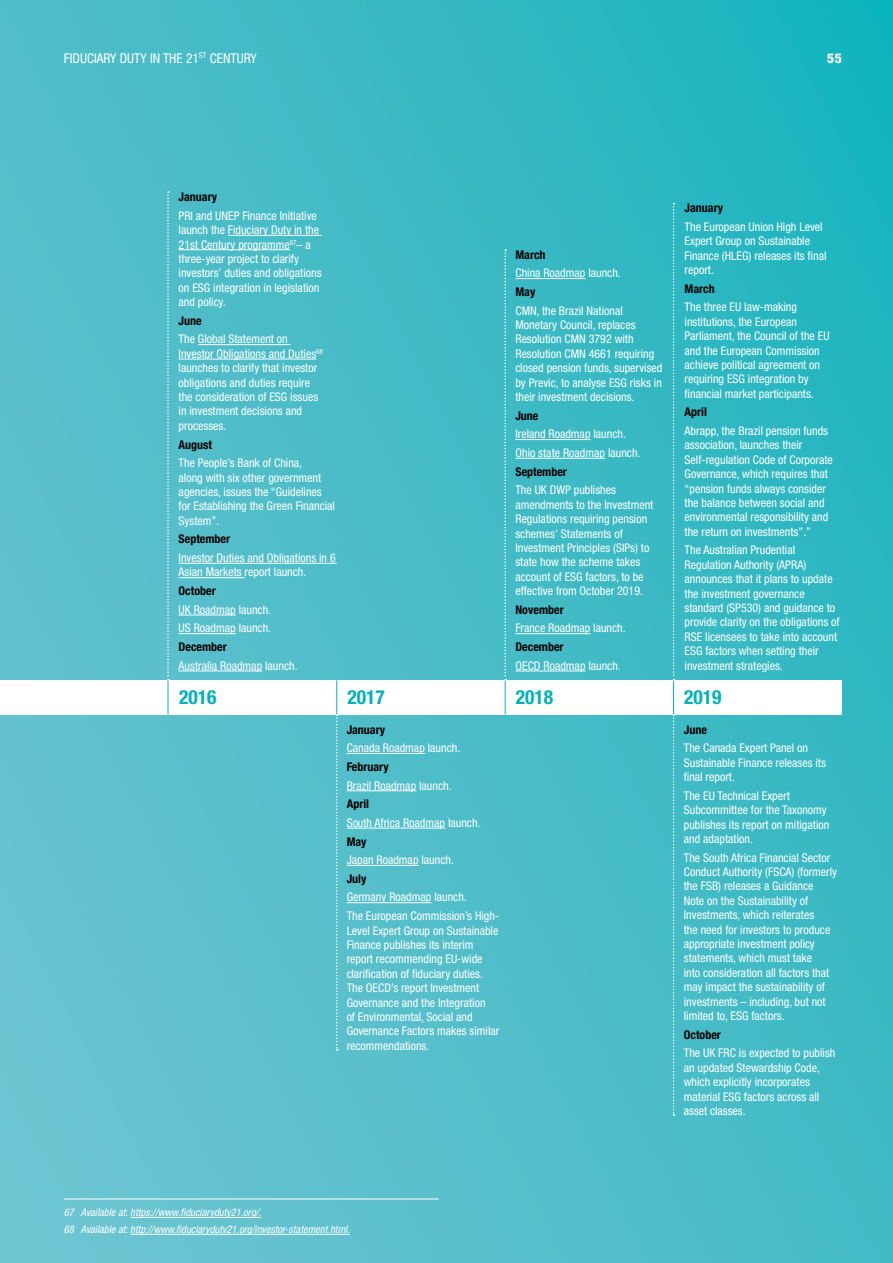
<style>
.page{position:relative;width:893px;height:1263px;background:#fff}
.page>*{position:absolute;margin:0;border:0;box-sizing:border-box;transform-origin:0 0}
.t1{font:700 condensed 19.5px "Helvetica Neue LT Pro";color:#00b2bb}
.t2{font:condensed 13.5px "Helvetica Neue LT Std";color:#fff}
.t3{font:800 condensed 13.5px "Helvetica Neue LT Pro";color:#fff}
.t4{font:condensed 12px/14.4px "Helvetica Neue LT Std";color:#fff}
.t5{font:700 condensed 12px "Helvetica Neue LT Pro";color:#000}
.t6{font:italic condensed 10.5px/16.8px "Helvetica Neue LT Std";color:#fff}
</style>
<div class="page">
<img style="left:0;top:0;width:893px;height:1263px">
<div style="left:0;top:680px;width:168px;height:34px;background:#fff"></div>
<div style="left:168px;top:680px;width:169px;height:34px;background:#fff"></div>
<div style="left:337px;top:680px;width:168px;height:34px;background:#fff"></div>
<div style="left:505px;top:680px;width:169px;height:34px;background:#fff"></div>
<div style="left:674px;top:680px;width:168px;height:34px;background:#fff"></div>
<hr style="left:168px;top:680px;width:1px;height:34px;background:#00b2bb">
<hr style="left:336px;top:680px;width:1px;height:34px;background:#00b2bb">
<hr style="left:505px;top:680px;width:1px;height:34px;background:#00b2bb">
<hr style="left:673px;top:680px;width:1px;height:34px;background:#00b2bb">
<svg style="left:673px;top:203px;width:2px;height:477px"></svg>
<svg style="left:673px;top:714px;width:2px;height:402px"></svg>
<svg style="left:336px;top:714px;width:2px;height:337px"></svg>
<svg style="left:504px;top:249px;width:2px;height:431px"></svg>
<svg style="left:167px;top:191px;width:2px;height:489px"></svg>
<hr style="left:347px;top:753px;width:78px;height:1px;background:#fff">
<hr style="left:347px;top:790px;width:69px;height:1px;background:#fff">
<hr style="left:347px;top:828px;width:98px;height:1px;background:#fff">
<hr style="left:347px;top:865px;width:72px;height:1px;background:#fff">
<hr style="left:347px;top:902px;width:84px;height:1px;background:#fff">
<hr style="left:515px;top:278px;width:70px;height:1px;background:#fff">
<hr style="left:515px;top:439px;width:76px;height:1px;background:#fff">
<hr style="left:515px;top:458px;width:90px;height:1px;background:#fff">
<hr style="left:515px;top:633px;width:75px;height:1px;background:#fff">
<hr style="left:515px;top:671px;width:71px;height:1px;background:#fff">
<hr style="left:228px;top:235px;width:94px;height:1px;background:#fff">
<hr style="left:179px;top:249px;width:111px;height:1px;background:#fff">
<hr style="left:198px;top:344px;width:93px;height:1px;background:#fff">
<hr style="left:179px;top:359px;width:137px;height:1px;background:#fff">
<hr style="left:179px;top:563px;width:158px;height:1px;background:#fff">
<hr style="left:179px;top:577px;width:66px;height:1px;background:#fff">
<hr style="left:179px;top:615px;width:57px;height:1px;background:#fff">
<hr style="left:179px;top:633px;width:57px;height:1px;background:#fff">
<hr style="left:179px;top:671px;width:83px;height:1px;background:#fff">
<hr style="left:64px;top:1198px;width:375px;height:1px;background:#fff">
<hr style="left:130px;top:1217px;width:131px;height:1px;background:#fff">
<hr style="left:130px;top:1234px;width:219px;height:1px;background:#fff">
<p class="t2" style="left:64px;top:50px;width:195px">FIDUCIARY DUTY IN THE 21<sup>ST</sup> CENTURY</p>
<p class="t3" style="left:827px;top:50px;width:16px">55</p>
<p class="t5" style="left:179px;top:190px;width:40px">January</p>
<p class="t4" style="left:179px;top:208px;width:144px">PRI and UNEP Finance Initiative launch the Fiduciary Duty in the<br>21st Century programme<sup>67</sup>– a three-year project to clarify investors’ duties and obligations on ESG integration in legislation and policy.</p>
<p class="t5" style="left:179px;top:313px;width:25px">June</p>
<p class="t4" style="left:179px;top:332px;width:146px">The Global Statement on<br>Investor Obligations and Duties<sup>68 </sup>launches to clarify that investor obligations and duties require the consideration of ESG issues in investment decisions and processes.</p>
<p class="t5" style="left:179px;top:437px;width:35px">August</p>
<p class="t4" style="left:179px;top:456px;width:158px">The People’s Bank of China,<br>along with six other government agencies, issues the “Guidelines for Establishing the Green Financial<br>System”.</p>
<p class="t5" style="left:179px;top:532px;width:53px">September</p>
<p class="t4" style="left:179px;top:550px;width:159px">Investor Duties and Obligations in 6<br>Asian Markets report launch.</p>
<p class="t5" style="left:179px;top:584px;width:39px">October</p>
<p class="t4" style="left:179px;top:600px;width:94px;line-height:18.6px">UK Roadmap launch.<br>US Roadmap launch.</p>
<p class="t5" style="left:179px;top:639px;width:50px">December</p>
<p class="t4" style="left:179px;top:658px;width:120px">Australia Roadmap launch.</p>
<p class="t5" style="left:515px;top:247px;width:32px">March</p>
<p class="t4" style="left:515px;top:266px;width:107px">China Roadmap launch.</p>
<p class="t5" style="left:515px;top:284px;width:21px">May</p>
<p class="t4" style="left:515px;top:303px;width:148px">CMN, the Brazil National<br>Monetary Council, replaces<br>Resolution CMN 3792 with<br>Resolution CMN 4661 requiring closed pension funds, supervised by Previc, to analyse ESG risks in their investment decisions.</p>
<p class="t5" style="left:515px;top:408px;width:25px">June</p>
<p class="t4" style="left:515px;top:425px;width:127px;line-height:18.6px">Ireland Roadmap launch.<br>Ohio state Roadmap launch.</p>
<p class="t5" style="left:515px;top:464px;width:53px">September</p>
<p class="t4" style="left:515px;top:483px;width:139px">The UK DWP publishes amendments to the Investment<br>Regulations requiring pension schemes’ Statements of<br>Investment Principles (SIPs) to state how the scheme takes account of ESG factors, to be effective from October 2019.</p>
<p class="t5" style="left:515px;top:602px;width:50px">November</p>
<p class="t4" style="left:515px;top:621px;width:112px">France Roadmap launch.</p>
<p class="t5" style="left:515px;top:639px;width:50px">December</p>
<p class="t4" style="left:515px;top:658px;width:107px">OECD Roadmap launch.</p>
<p class="t5" style="left:685px;top:201px;width:40px">January</p>
<p class="t4" style="left:685px;top:219px;width:143px">The European Union High Level<br>Expert Group on Sustainable<br>Finance (HLEG) releases its final report.</p>
<p class="t5" style="left:685px;top:281px;width:32px">March</p>
<p class="t4" style="left:685px;top:300px;width:147px">The three EU law-making institutions, the European<br>Parliament, the Council of the EU and the European Commission achieve political agreement on requiring ESG integration by financial market participants.</p>
<p class="t5" style="left:685px;top:405px;width:24px">April</p>
<p class="t4" style="left:685px;top:423px;width:150px">Abrapp, the Brazil pension funds association, launches their<br>Self-regulation Code of Corporate<br>Governance, which requires that “pension funds always consider the balance between social and environmental responsibility and the return on investments”.”</p>
<p class="t4" style="left:685px;top:543px;width:157px">The Australian Prudential<br>Regulation Authority (APRA) announces that it plans to update the investment governance standard (SP530) and guidance to provide clarity on the obligations of<br>RSE licensees to take into account<br>ESG factors when setting their investment strategies.</p>
<h1 class="t1" style="left:179px;top:686px;width:39px">2016</h1>
<h1 class="t1" style="left:347px;top:686px;width:39px">2017</h1>
<h1 class="t1" style="left:516px;top:686px;width:39px">2018</h1>
<h1 class="t1" style="left:684px;top:686px;width:39px">2019</h1>
<p class="t5" style="left:684px;top:722px;width:25px">June</p>
<p class="t4" style="left:684px;top:741px;width:144px">The Canada Expert Panel on<br>Sustainable Finance releases its final report.</p>
<p class="t4" style="left:684px;top:788px;width:147px">The EU Technical Expert<br>Subcommittee for the Taxonomy publishes its report on mitigation and adaptation.</p>
<p class="t4" style="left:684px;top:850px;width:155px">The South Africa Financial Sector<br>Conduct Authority (FSCA) (formerly the FSB) releases a Guidance<br>Note on the Sustainability of<br>Investments, which reiterates<br>the need for investors to produce appropriate investment policy statements, which must take<br>into consideration all factors that may impact the sustainability of investments – including, but not limited to, ESG factors.</p>
<p class="t5" style="left:684px;top:1027px;width:39px">October</p>
<p class="t4" style="left:684px;top:1046px;width:153px">The UK FRC is expected to publish an updated Stewardship Code, which explicitly incorporates material ESG factors across all asset classes.</p>
<p class="t5" style="left:347px;top:722px;width:40px">January</p>
<p class="t4" style="left:347px;top:741px;width:115px">Canada Roadmap launch.</p>
<p class="t5" style="left:347px;top:759px;width:44px">February</p>
<p class="t4" style="left:347px;top:778px;width:106px">Brazil Roadmap launch.</p>
<p class="t5" style="left:347px;top:797px;width:24px">April</p>
<p class="t4" style="left:347px;top:815px;width:135px">South Africa Roadmap launch.</p>
<p class="t5" style="left:347px;top:834px;width:21px">May</p>
<p class="t4" style="left:347px;top:853px;width:109px">Japan Roadmap launch.</p>
<p class="t5" style="left:347px;top:871px;width:21px">July</p>
<p class="t4" style="left:347px;top:888px;width:154px;line-height:18.6px">Germany Roadmap launch.<br>The European Commission’s High-</p>
<p class="t4" style="left:347px;top:923px;width:154px">Level Expert Group on Sustainable<br>Finance publishes its interim report recommending EU-wide clarification of fiduciary duties.<br>The OECD’s report Investment<br>Governance and the Integration<br>of Environmental, Social and<br>Governance Factors makes similar recommendations.</p>
<p class="t6" style="left:64px;top:1204px;width:288px">67 Available at: https://www.fiduciaryduty21.org/.<br>68 Available at: http://www.fiduciaryduty21.org/investor-statement.html.</p>
</div>
